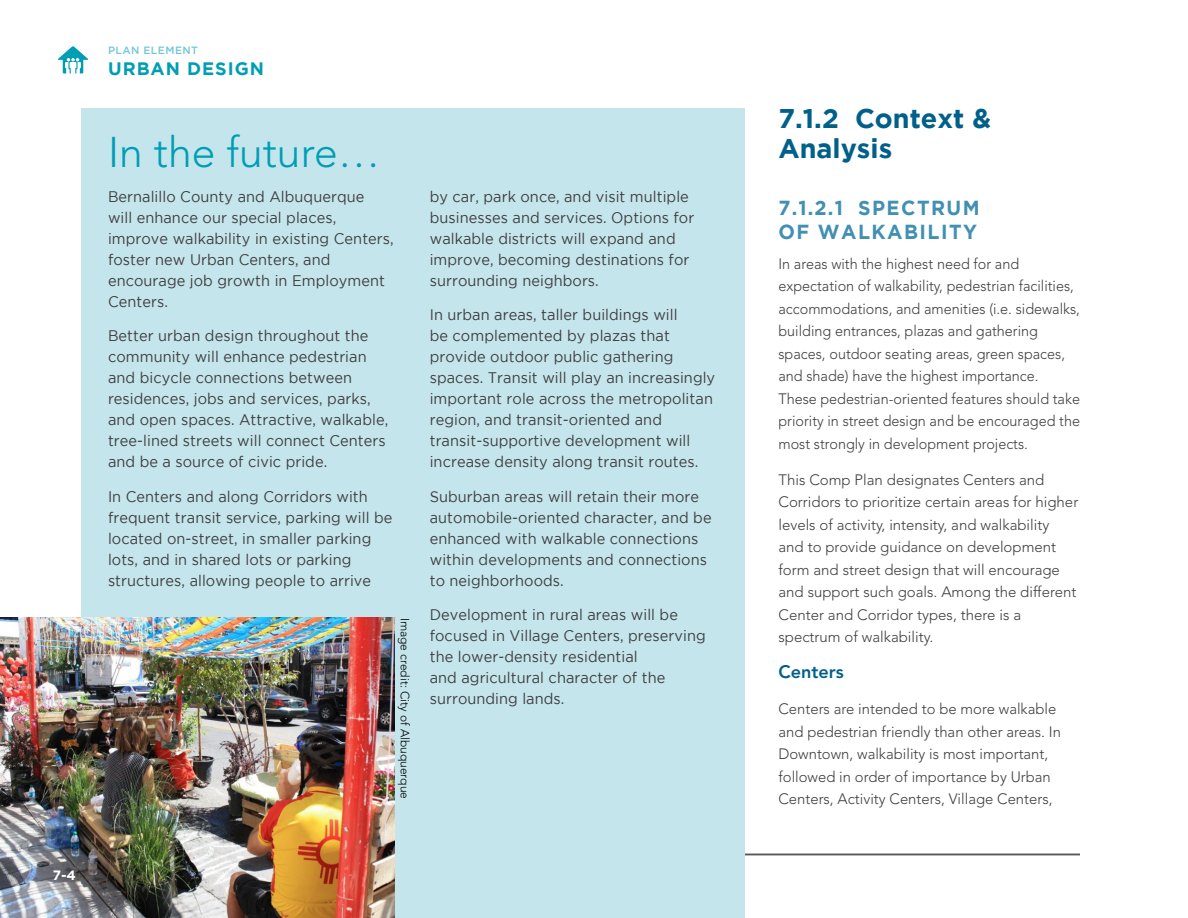
<style>
.page{position:relative;width:1188px;height:918px;background:#fff}
.page>*{position:absolute;margin:0;border:0;box-sizing:border-box;transform-origin:0 0}
.Body_Text{font:300 42.6px "Avenir LT Std";color:#009eb5}
.Body_Header__1_-_18pt{font:700 27px/30px "Gotham";color:#00608a}
.Body_Header__2_-_13pt_CAPS{font:700 20.25px/24px "Gotham";letter-spacing:.075em;color:#4190b3;scale:.96 1}
.t1{font:700 18px "Gotham";letter-spacing:.055em;color:#009eb5}
.Body_Text-2{font:800 18px "Avenir LT Std";color:#00608a}
.Sidebar_text_-_large{font:15.3px/21px "Gotham";letter-spacing:.005em;color:#3e3e3f;scale:.95 1}
.Body_Text-3{font:300 15px/22.5px "Avenir LT Std";color:#3e3e3f}
.Body_Text-4{font:300 15px/22.5px "Avenir LT Std";color:#3e3e3f;scale:.96 1}
.t2{font:700 13.5px "Gotham";color:#fff}
.Image_Credit{font:300 12px "Avenir LT Std";color:#000}
.t3{font:500 10.5px "Gotham";letter-spacing:.045em;color:#6fc6d5}
</style>
<div class="page">
<svg style="left:57px;top:46px;width:32px;height:28px"></svg>
<hr style="left:53px;top:854px;width:1027px;height:1px;background:#57585a">
<div style="left:81px;top:108px;width:664px;height:810px;background:#c5e5ec"></div>
<img style="left:0;top:618px;width:394px;height:300px">
<p class="t2" style="left:53px;top:867px;width:25px">7-4</p>
<p class="t3" style="left:108px;top:44px;width:92px">PLAN ELEMENT</p>
<p class="t1" style="left:108px;top:58px;width:157px">URBAN DESIGN</p>
<p class="Body_Text" style="left:108px;top:128px;width:274px">In the future…</p>
<p class="Sidebar_text_-_large" style="left:108px;top:186px;width:302px">Bernalillo County and Albuquerque<br>will enhance our special places, improve walkability in existing Centers, foster new Urban Centers, and encourage job growth in Employment<br>Centers.</p>
<p class="Sidebar_text_-_large" style="left:108px;top:325px;width:297px">Better urban design throughout the community will enhance pedestrian and bicycle connections between residences, jobs and services, parks, and open spaces. Attractive, walkable, tree-lined streets will connect Centers and be a source of civic pride.</p>
<p class="Sidebar_text_-_large" style="left:108px;top:486px;width:301px">In Centers and along Corridors with frequent transit service, parking will be located on-street, in smaller parking lots, and in shared lots or parking structures, allowing people to arrive</p>
<p class="Image_Credit" style="left:412px;top:618px;width:183px;rotate:90deg">Image credit: City of Albuquerque</p>
<p class="Sidebar_text_-_large" style="left:430px;top:186px;width:280px">by car, park once, and visit multiple businesses and services. Options for walkable districts will expand and improve, becoming destinations for surrounding neighbors.</p>
<p class="Sidebar_text_-_large" style="left:430px;top:304px;width:302px">In urban areas, taller buildings will<br>be complemented by plazas that provide outdoor public gathering spaces. Transit will play an increasingly important role across the metropolitan region, and transit-oriented and transit-supportive development will increase density along transit routes.</p>
<p class="Sidebar_text_-_large" style="left:430px;top:486px;width:298px">Suburban areas will retain their more automobile-oriented character, and be enhanced with walkable connections within developments and connections to neighborhoods.</p>
<p class="Sidebar_text_-_large" style="left:430px;top:604px;width:292px">Development in rural areas will be focused in Village Centers, preserving the lower-density residential<br>and agricultural character of the surrounding lands.</p>
<p class="Body_Header__1_-_18pt" style="left:778px;top:102px;width:214px">7.1.2 Context &amp;<br>Analysis</p>
<p class="Body_Header__2_-_13pt_CAPS" style="left:778px;top:196px;width:211px">7.1.2.1 SPECTRUM<br>OF WALKABILITY</p>
<p class="Body_Text-4" style="left:778px;top:252px;width:316px">In areas with the highest need for and expectation of walkability, pedestrian facilities, accommodations, and amenities (i.e. sidewalks, building entrances, plazas and gathering spaces, outdoor seating areas, green spaces, and shade) have the highest importance.<br>These pedestrian-oriented features should take priority in street design and be encouraged the most strongly in development projects.</p>
<p class="Body_Text-3" style="left:778px;top:468px;width:301px">This Comp Plan designates Centers and Corridors to prioritize certain areas for higher levels of activity, intensity, and walkability and to provide guidance on development form and street design that will encourage and support such goals. Among the different Center and Corridor types, there is a spectrum of walkability.</p>
<p class="Body_Text-2" style="left:778px;top:661px;width:67px">Centers</p>
<p class="Body_Text-3" style="left:778px;top:698px;width:284px">Centers are intended to be more walkable and pedestrian friendly than other areas. In Downtown, walkability is most important, followed in order of importance by Urban Centers, Activity Centers, Village Centers,</p>
</div>
